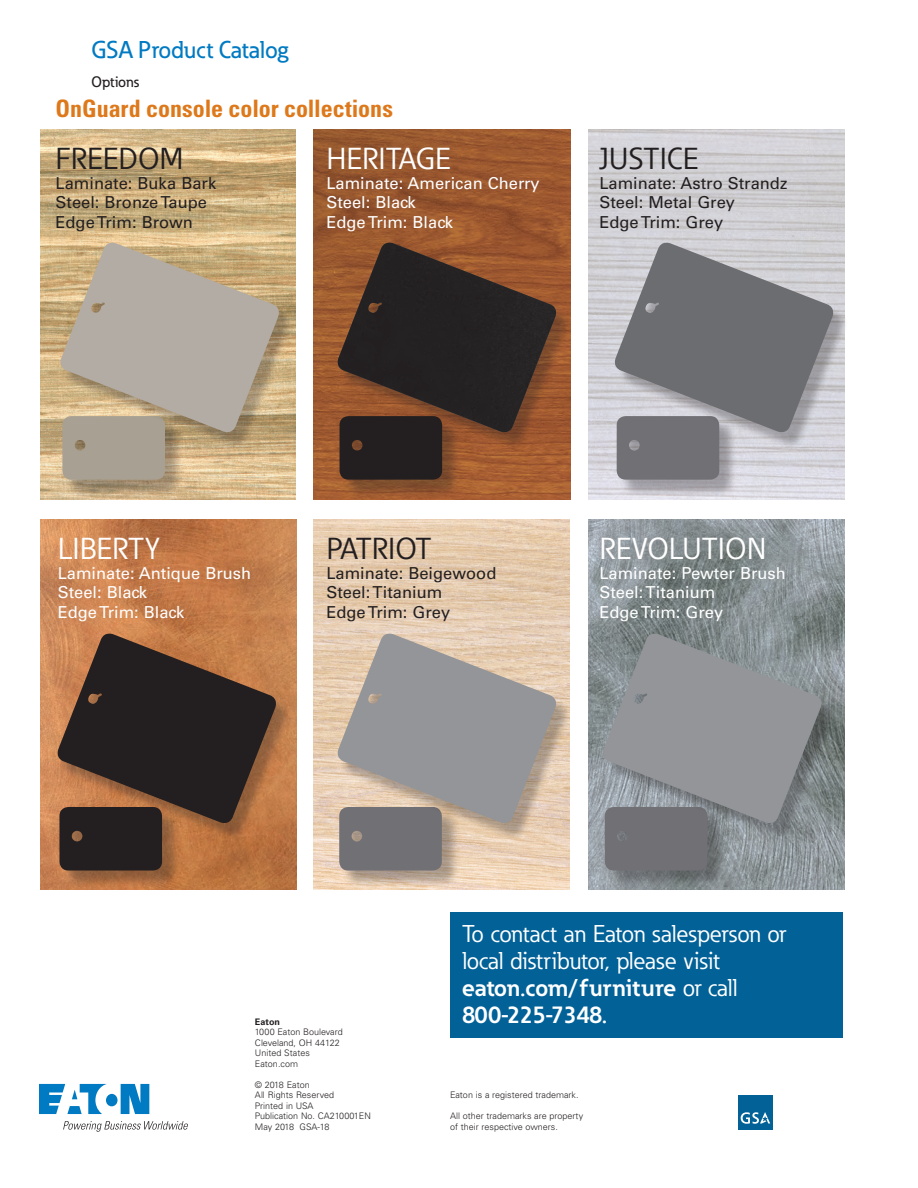
<style>
.page{position:relative;width:918px;height:1188px;background:#fff}
.page>*{position:absolute;margin:0;border:0;box-sizing:border-box;transform-origin:0 0}
._01_Subheadline___AD{font:30px "Eaton";color:#fff}
._01_Subheadline___AD-2{font:30px "Eaton";color:#231f20}
._01_Subheadline___AD-3{font:30px "Eaton";letter-spacing:-.025em;color:#231f20}
._02_Body{font:24px/27px "Eaton";color:#fff}
.t1{font:700 condensed 24px "Univers LT Std";color:#de791b}
._00_Category_Flush_R{font:500 24px "Eaton";color:#007ac2}
._02_Sidebar_Body__11{font:16.5px/19.5px "Univers LT Std";color:#231f20}
._02_Sidebar_Body__11-2{font:16.5px "Univers LT Std";color:#fff}
._00_Section_Flush_Le{font:500 15px "Eaton";letter-spacing:.005em;color:#231f20}
._09_Backpage_Body{font:300 9px/10.5px "Univers LT Std";color:#231f20}
._09_Backpage_Body-2{font:300 9px "Univers LT Std";letter-spacing:-.02em;color:#231f20}
._09_Backpage_Body-3{font:700 9px "Univers LT Std";color:#231f20}
.s1{font-weight:700}
</style>
<div class="page">
<div style="left:738px;top:1095px;width:34px;height:34px;background:#026197"></div>
<svg style="left:741px;top:1112px;width:29px;height:12px"></svg>
<div style="left:450px;top:912px;width:393px;height:126px;background:#026197"></div>
<img style="left:314px;top:520px;width:256px;height:370px">
<img style="left:314px;top:130px;width:257px;height:370px">
<img style="left:41px;top:520px;width:255px;height:370px">
<img style="left:588px;top:520px;width:256px;height:370px">
<img style="left:41px;top:130px;width:254px;height:370px">
<div style="left:342px;top:418px;width:119px;height:80px;background:#231f20;opacity:.35"></div>
<div style="left:340px;top:449px;width:102px;height:31px;background:#231f20"></div>
<div style="left:62px;top:809px;width:119px;height:80px;background:#231f20;opacity:.35"></div>
<div style="left:59px;top:826px;width:103px;height:45px;background:#231f20"></div>
<div style="left:342px;top:809px;width:119px;height:80px;background:#231f20;opacity:.35"></div>
<div style="left:339px;top:826px;width:103px;height:45px;background:#717074"></div>
<div style="left:607px;top:809px;width:119px;height:80px;background:#231f20;opacity:.35"></div>
<div style="left:605px;top:826px;width:102px;height:45px;background:#717074"></div>
<div style="left:65px;top:418px;width:119px;height:80px;background:#231f20;opacity:.35"></div>
<div style="left:62px;top:435px;width:103px;height:45px;background:#a8a193"></div>
<div style="left:619px;top:418px;width:119px;height:80px;background:#231f20;opacity:.35"></div>
<div style="left:617px;top:449px;width:102px;height:31px;background:#717074"></div>
<div style="left:617px;top:247px;width:232px;height:202px;background:#231f20;opacity:.31"></div>
<svg style="left:612px;top:240px;width:224px;height:195px;fill:#6c6d70"></svg>
<div style="left:340px;top:638px;width:231px;height:202px;background:#231f20;opacity:.31"></div>
<svg style="left:335px;top:631px;width:224px;height:195px;fill:#939598"></svg>
<div style="left:60px;top:638px;width:231px;height:202px;background:#231f20;opacity:.31"></div>
<svg style="left:55px;top:631px;width:224px;height:195px;fill:#231f20"></svg>
<div style="left:606px;top:638px;width:231px;height:202px;background:#231f20;opacity:.31"></div>
<svg style="left:600px;top:631px;width:224px;height:195px;fill:#939598"></svg>
<div style="left:340px;top:247px;width:231px;height:202px;background:#231f20;opacity:.31"></div>
<img style="left:335px;top:243px;width:224px;height:192px">
<div style="left:63px;top:247px;width:231px;height:202px;background:#231f20;opacity:.31"></div>
<svg style="left:58px;top:240px;width:224px;height:195px;fill:#b3aca4"></svg>
<svg style="left:39px;top:1084px;width:110px;height:30px"></svg>
<svg style="left:63px;top:1121px;width:125px;height:11px"></svg>
<p class="_00_Category_Flush_R" style="left:92px;top:35px;width:199px">GSA Product Catalog</p>
<p class="t1" style="left:56px;top:94px;width:339px">OnGuard console color collections</p>
<p class="_00_Section_Flush_Le" style="left:92px;top:73px;width:49px">Options</p>
<p class="_01_Subheadline___AD-2" style="left:56px;top:141px;width:130px">FREEDOM</p>
<p class="_02_Sidebar_Body__11" style="left:56px;top:173px;width:162px">Laminate: Buka Bark</p>
<p class="_02_Sidebar_Body__11" style="left:56px;top:193px;width:153px">Steel: Bronze Taupe</p>
<p class="_02_Sidebar_Body__11" style="left:56px;top:212px;width:139px">Edge Trim: Brown</p>
<p class="_01_Subheadline___AD" style="left:326px;top:141px;width:126px">HERITAGE</p>
<p class="_02_Sidebar_Body__11-2" style="left:326px;top:173px;width:215px">Laminate: American Cherry</p>
<p class="_02_Sidebar_Body__11-2" style="left:326px;top:193px;width:91px">Steel: Black</p>
<p class="_02_Sidebar_Body__11-2" style="left:326px;top:212px;width:128px">Edge Trim: Black</p>
<p class="_01_Subheadline___AD-2" style="left:599px;top:141px;width:100px">JUSTICE</p>
<p class="_02_Sidebar_Body__11" style="left:599px;top:173px;width:190px">Laminate: Astro Strandz<br>Steel: Metal Grey</p>
<p class="_02_Sidebar_Body__11" style="left:599px;top:212px;width:125px">Edge Trim: Grey</p>
<p class="_01_Subheadline___AD" style="left:58px;top:531px;width:104px">LIBERTY</p>
<p class="_02_Sidebar_Body__11-2" style="left:58px;top:563px;width:195px">Laminate: Antique Brush</p>
<p class="_02_Sidebar_Body__11-2" style="left:58px;top:583px;width:91px">Steel: Black</p>
<p class="_02_Sidebar_Body__11-2" style="left:58px;top:602px;width:128px">Edge Trim: Black</p>
<p class="_01_Subheadline___AD-3" style="left:326px;top:531px;width:107px">PATRIOT</p>
<p class="_02_Sidebar_Body__11" style="left:326px;top:563px;width:172px">Laminate: Beigewood</p>
<p class="_02_Sidebar_Body__11" style="left:326px;top:583px;width:118px">Steel: Titanium</p>
<p class="_02_Sidebar_Body__11" style="left:326px;top:602px;width:125px">Edge Trim: Grey</p>
<p class="_01_Subheadline___AD" style="left:599px;top:531px;width:169px">REVOLUTION</p>
<p class="_02_Sidebar_Body__11-2" style="left:599px;top:563px;width:188px">Laminate: Pewter Brush</p>
<p class="_02_Sidebar_Body__11-2" style="left:599px;top:583px;width:118px">Steel: Titanium</p>
<p class="_02_Sidebar_Body__11-2" style="left:599px;top:602px;width:125px">Edge Trim: Grey</p>
<p class="_09_Backpage_Body-3" style="left:255px;top:1016px;width:27px">Eaton</p>
<p class="_09_Backpage_Body" style="left:255px;top:1027px;width:89px">1000 Eaton Boulevard</p>
<p class="_09_Backpage_Body" style="left:255px;top:1037px;width:86px">Cleveland, OH 44122</p>
<p class="_09_Backpage_Body" style="left:255px;top:1048px;width:56px">United States</p>
<p class="_09_Backpage_Body" style="left:255px;top:1058px;width:45px">Eaton.com</p>
<p class="_09_Backpage_Body" style="left:255px;top:1079px;width:56px">© 2018 Eaton</p>
<p class="_09_Backpage_Body" style="left:255px;top:1090px;width:81px">All Rights Reserved</p>
<p class="_09_Backpage_Body" style="left:255px;top:1100px;width:60px">Printed in USA</p>
<p class="_09_Backpage_Body" style="left:255px;top:1111px;width:117px">Publication No. CA210001EN</p>
<p class="_09_Backpage_Body-2" style="left:255px;top:1121px;width:76px">May 2018 GSA-18</p>
<p class="_02_Body" style="left:462px;top:921px;width:326px">To contact an Eaton salesperson or local distributor, please visit <span class="s1">eaton.com/furniture</span> or call<br><span class="s1">800-225-7348.</span></p>
<p class="_09_Backpage_Body" style="left:450px;top:1090px;width:130px">Eaton is a registered trademark.</p>
<p class="_09_Backpage_Body" style="left:450px;top:1111px;width:135px">All other trademarks are property of their respective owners.</p>
</div>
